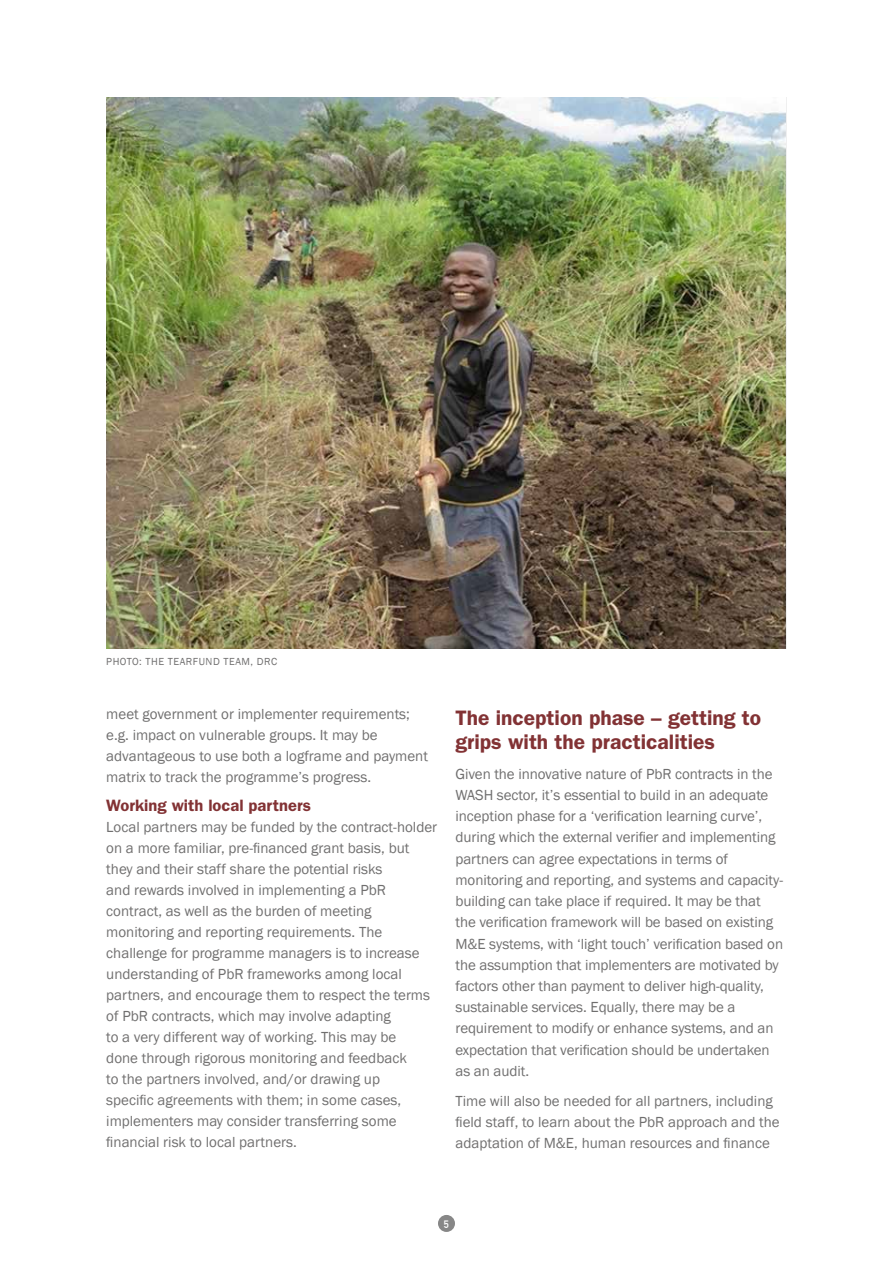
<style>
.page{position:relative;width:893px;height:1263px;background:#fff}
.page>*{position:absolute;margin:0;border:0;box-sizing:border-box;transform-origin:0 0}
.t1{font:600 21px/24px "Franklin Gothic";color:#823234}
.t2{font:600 16.5px "Franklin Gothic";color:#823234}
.t3{font:15px/21px "Franklin Gothic";color:#706f6f}
.t4{font:10.5px "Franklin Gothic";letter-spacing:.05em;color:#706f6f}
.t5{font:700 10.5px "DIN Alternate";color:#fff}
</style>
<div class="page">
<div style="left:438px;top:1215px;width:17px;height:17px;background:#878787;border-radius:50%"></div>
<img style="left:106px;top:98px;width:681px;height:551px">
<p class="t4" style="left:106px;top:655px;width:172px">PHOTO: THE TEARFUND TEAM, DRC</p>
<p class="t3" style="left:106px;top:703px;width:323px">meet government or implementer requirements; e.g. impact on vulnerable groups. It may be advantageous to use both a logframe and payment matrix to track the programme’s progress.</p>
<p class="t2" style="left:106px;top:796px;width:206px">Working with local partners</p>
<p class="t3" style="left:106px;top:817px;width:332px">Local partners may be funded by the contract-holder on a more familiar, pre-financed grant basis, but they and their staff share the potential risks<br>and rewards involved in implementing a PbR contract, as well as the burden of meeting monitoring and reporting requirements. The challenge for programme managers is to increase understanding of PbR frameworks among local partners, and encourage them to respect the terms of PbR contracts, which may involve adapting<br>to a very different way of working. This may be<br>done through rigorous monitoring and feedback<br>to the partners involved, and/or drawing up<br>specific agreements with them; in some cases, implementers may consider transferring some financial risk to local partners.</p>
<h1 class="t1" style="left:455px;top:705px;width:307px">The inception phase – getting to grips with the practicalities</h1>
<p class="t3" style="left:455px;top:763px;width:329px">Given the innovative nature of PbR contracts in the WASH sector, it’s essential to build in an adequate inception phase for a ‘verification learning curve’, during which the external verifier and implementing partners can agree expectations in terms of monitoring and reporting, and systems and capacity&shy;building can take place if required. It may be that the verification framework will be based on existing M&amp;E systems, with ‘light touch’ verification based on the assumption that implementers are motivated by factors other than payment to deliver high-quality, sustainable services. Equally, there may be a requirement to modify or enhance systems, and an expectation that verification should be undertaken as an audit.</p>
<p class="t3" style="left:455px;top:1090px;width:326px">Time will also be needed for all partners, including field staff, to learn about the PbR approach and the adaptation of M&amp;E, human resources and finance</p>
<p class="t5" style="left:444px;top:1216px;width:7px">5</p>
</div>
